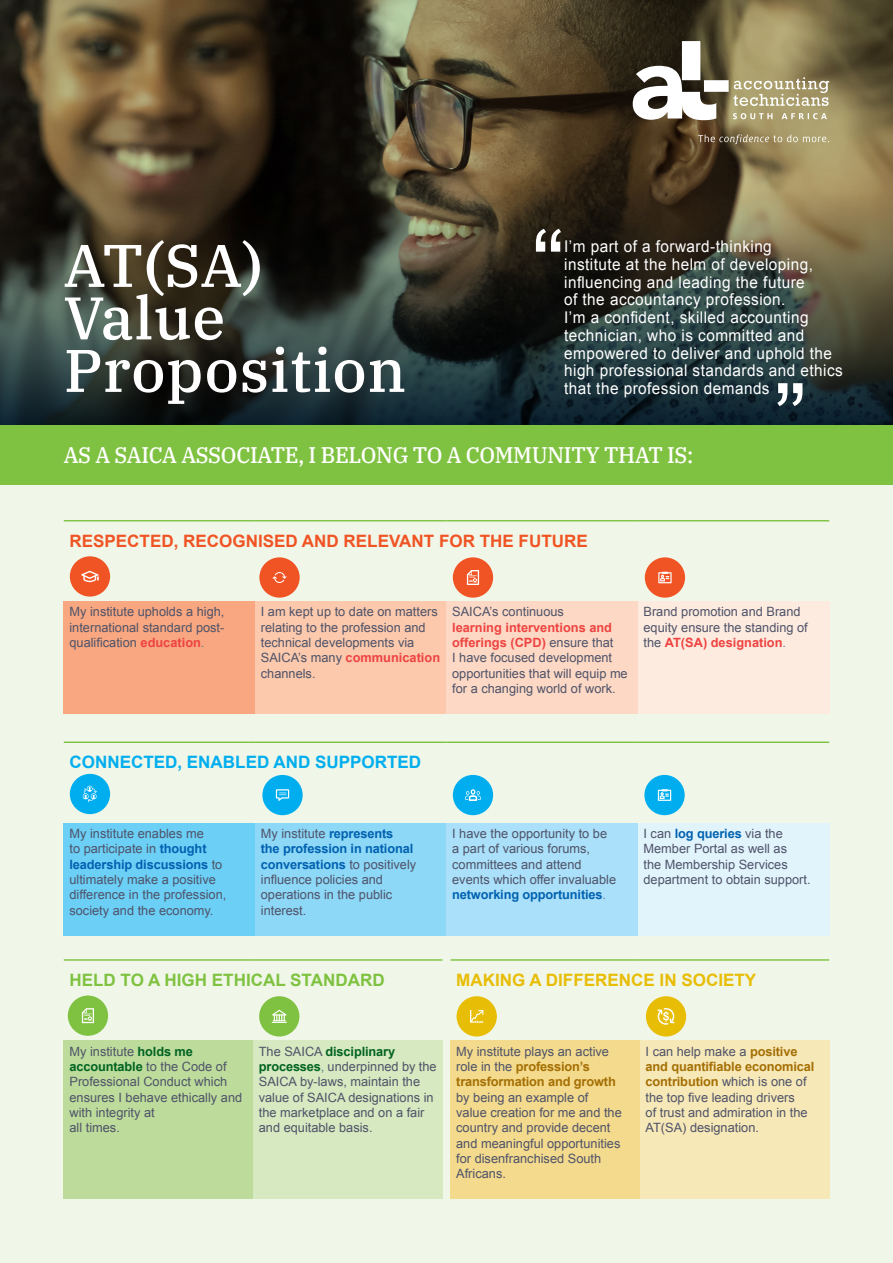
<style>
.page{position:relative;width:893px;height:1263px;background:#fff}
.page>*{position:absolute;margin:0;border:0;box-sizing:border-box;transform-origin:0 0}
.t1{font:500 60px/52.5px "IBM Plex Serif";letter-spacing:.01em;color:#fff}
.HEAD_1{font:500 22.5px "IBM Plex Serif";letter-spacing:-.015em;color:#fff;scale:.95 1}
.HEAD_1-2{font:700 17.1px "Arial";color:#f15424}
.HEAD_1-3{font:700 17.1px "Arial";color:#00aeef}
.HEAD_1-4{font:700 17.1px "Arial";color:#7fc241}
.HEAD_1-5{font:700 17.1px "Arial";color:#e8bd06}
.t2{font:16.2px/17.7px "Arial";letter-spacing:.03em;color:#fff;scale:.95 1}
.Body_Copy{font:12.75px/15.3px "Arial";color:#4f5369}
.s1{font-weight:700;color:#ee4341}
.s2{color:#5d8094}
.s3{font-weight:700;color:#0162b0}
.s4{font-weight:700;color:#026323}
.s5{font-weight:700;color:#a46f04}
</style>
<div class="page">
<img style="left:0;top:0;width:893px;height:191px">
<div style="left:0;top:485px;width:893px;height:778px;background:#f0f7e8"></div>
<div style="left:64px;top:1040px;width:189px;height:159px;background:#bddc9b"></div>
<div style="left:253px;top:1040px;width:189px;height:159px;background:#d6e9c0"></div>
<div style="left:450px;top:1040px;width:190px;height:159px;background:#f3da8d"></div>
<div style="left:640px;top:1040px;width:189px;height:159px;background:#f7e8b7"></div>
<hr style="left:64px;top:959px;width:189px;height:2px;background:#7fc241">
<hr style="left:253px;top:959px;width:189px;height:2px;background:#7fc241">
<hr style="left:450px;top:959px;width:190px;height:2px;background:#7fc241">
<hr style="left:640px;top:959px;width:189px;height:2px;background:#7fc241">
<div style="left:64px;top:601px;width:191px;height:113px;background:#f8a780"></div>
<div style="left:255px;top:601px;width:191px;height:113px;background:#fcc9ac"></div>
<div style="left:446px;top:601px;width:192px;height:113px;background:#fdd9c5"></div>
<div style="left:638px;top:601px;width:191px;height:113px;background:#fdebdf"></div>
<hr style="left:64px;top:520px;width:191px;height:1px;background:#7fc241">
<hr style="left:255px;top:520px;width:191px;height:1px;background:#7fc241">
<hr style="left:446px;top:520px;width:192px;height:1px;background:#7fc241">
<hr style="left:638px;top:520px;width:191px;height:1px;background:#7fc241">
<div style="left:64px;top:823px;width:191px;height:113px;background:#6bcff6"></div>
<div style="left:255px;top:823px;width:191px;height:113px;background:#8dd7f7"></div>
<div style="left:446px;top:823px;width:192px;height:113px;background:#aae0f9"></div>
<div style="left:638px;top:823px;width:191px;height:113px;background:#e1f4fc"></div>
<hr style="left:64px;top:741px;width:191px;height:2px;background:#7fc241">
<hr style="left:255px;top:741px;width:191px;height:2px;background:#7fc241">
<hr style="left:446px;top:741px;width:192px;height:2px;background:#7fc241">
<hr style="left:638px;top:741px;width:191px;height:2px;background:#7fc241">
<div style="left:70px;top:556px;width:40px;height:41px;background:#f15424;border-radius:50%"></div>
<svg style="left:81px;top:571px;width:18px;height:11px"></svg>
<div style="left:259px;top:557px;width:41px;height:41px;background:#f15424;border-radius:50%"></div>
<svg style="left:273px;top:572px;width:14px;height:11px"></svg>
<div style="left:453px;top:557px;width:40px;height:41px;background:#f15424;border-radius:50%"></div>
<svg style="left:467px;top:570px;width:12px;height:15px"></svg>
<div style="left:645px;top:557px;width:40px;height:41px;background:#f15424;border-radius:50%"></div>
<svg style="left:658px;top:572px;width:14px;height:11px"></svg>
<div style="left:644px;top:775px;width:41px;height:40px;background:#00aeef;border-radius:50%"></div>
<svg style="left:658px;top:789px;width:13px;height:12px"></svg>
<div style="left:453px;top:775px;width:40px;height:40px;background:#00aeef;border-radius:50%"></div>
<svg style="left:465px;top:789px;width:16px;height:12px"></svg>
<div style="left:262px;top:775px;width:41px;height:40px;background:#00aeef;border-radius:50%"></div>
<svg style="left:276px;top:789px;width:13px;height:12px"></svg>
<div style="left:70px;top:774px;width:40px;height:40px;background:#00aeef;border-radius:50%"></div>
<svg style="left:83px;top:786px;width:14px;height:16px"></svg>
<div style="left:68px;top:995px;width:40px;height:41px;background:#7fc241;border-radius:50%"></div>
<svg style="left:82px;top:1008px;width:12px;height:15px"></svg>
<div style="left:259px;top:996px;width:40px;height:40px;background:#7fc241;border-radius:50%"></div>
<svg style="left:272px;top:1010px;width:15px;height:13px"></svg>
<div style="left:457px;top:996px;width:40px;height:40px;background:#e8bd06;border-radius:50%"></div>
<svg style="left:470px;top:1010px;width:13px;height:12px"></svg>
<div style="left:646px;top:996px;width:40px;height:40px;background:#e8bd06;border-radius:50%"></div>
<svg style="left:658px;top:1008px;width:17px;height:17px"></svg>
<svg style="left:0;top:191px;width:893px;height:234px;background:#2f352d"></svg>
<div style="left:0;top:425px;width:893px;height:60px;background:#7fc241"></div>
<svg style="left:536px;top:229px;width:25px;height:23px"></svg>
<svg style="left:777px;top:383px;width:25px;height:23px"></svg>
<svg style="left:633px;top:41px;width:83px;height:79px"></svg>
<div style="left:704px;top:80px;width:25px;height:12px;background:#fff"></div>
<svg style="left:733px;top:77px;width:96px;height:29px;background:#bbb18d"></svg>
<svg style="left:733px;top:113px;width:94px;height:6px"></svg>
<svg style="left:698px;top:134px;width:131px;height:10px"></svg>
<p class="t1" style="left:64px;top:235px;width:201px">AT(SA)<br>Value</p>
<p class="t1" style="left:64px;top:340px;width:344px">Proposition</p>
<p class="t2" style="left:564px;top:238px;width:295px">I’m part of a forward-thinking<br>institute at the helm of developing, influencing and leading the future<br>of the accountancy profession.<br>I’m a confident, skilled accounting technician, who is committed and empowered to deliver and uphold the high professional standards and ethics that the profession demands</p>
<p class="HEAD_1" style="left:64px;top:438px;width:664px">AS A SAICA ASSOCIATE, I BELONG TO A COMMUNITY THAT IS:</p>
<p class="HEAD_1-2" style="left:69px;top:529px;width:520px">RESPECTED, RECOGNISED AND RELEVANT FOR THE FUTURE</p>
<p class="Body_Copy" style="left:69px;top:604px;width:156px;text-align:justify">My institute upholds a high, international standard post&shy;qualification <span class="s1">education</span><span class="s2">.</span></p>
<p class="Body_Copy" style="left:261px;top:604px;width:181px">I am kept up to date on matters relating to the profession and technical developments via<br>SAICA’s many <span class="s1">communication </span>channels.</p>
<p class="Body_Copy" style="left:452px;top:604px;width:177px">SAICA’s continuous<br><span class="s1">learning interventions and offerings (CPD)</span> ensure that<br>I have focused development opportunities that will equip me for a changing world of work.</p>
<p class="Body_Copy" style="left:643px;top:604px;width:166px">Brand promotion and Brand equity ensure the standing of the <span class="s1">AT(SA) designation</span><span class="s2">.</span></p>
<p class="HEAD_1-3" style="left:69px;top:751px;width:353px">CONNECTED, ENABLED AND SUPPORTED</p>
<p class="Body_Copy" style="left:69px;top:826px;width:158px">My institute enables me<br>to participate in <span class="s3">thought leadership discussions</span> to ultimately make a positive difference in the profession, society and the economy.</p>
<p class="Body_Copy" style="left:261px;top:826px;width:157px">My institute <span class="s3">represents<br>the profession in national conversations</span> to positively influence policies and operations in the public interest.</p>
<p class="Body_Copy" style="left:452px;top:826px;width:165px">I have the opportunity to be a part of various forums, committees and attend events which offer invaluable <span class="s3">networking opportunities</span><span class="s2">.</span></p>
<p class="Body_Copy" style="left:643px;top:826px;width:169px">I can <span class="s3">log queries</span> via the<br>Member Portal as well as<br>the Membership Services department to obtain support.</p>
<p class="HEAD_1-4" style="left:69px;top:969px;width:317px">HELD TO A HIGH ETHICAL STANDARD</p>
<p class="HEAD_1-5" style="left:456px;top:969px;width:302px">MAKING A DIFFERENCE IN SOCIETY</p>
<p class="Body_Copy" style="left:69px;top:1043px;width:174px">My institute <span class="s4">holds me accountable</span> to the Code of<br>Professional Conduct which ensures I behave ethically and with integrity at<br>all times.</p>
<p class="Body_Copy" style="left:259px;top:1043px;width:179px">The SAICA <span class="s4">disciplinary processes</span><span class="s2">,</span> underpinned by the<br>SAICA by-laws, maintain the value of SAICA designations in the marketplace and on a fair and equitable basis.</p>
<p class="Body_Copy" style="left:456px;top:1043px;width:167px">My institute plays an active role in the <span class="s5">profession’s transformation and growth </span>by being an example of value creation for me and the country and provide decent and meaningful opportunities for disenfranchised South<br>Africans.</p>
<p class="Body_Copy" style="left:645px;top:1043px;width:170px">I can help make a <span class="s5">positive and quantifiable economical contribution</span> which is one of the top five leading drivers<br>of trust and admiration in the<br>AT(SA) designation.</p>
</div>
